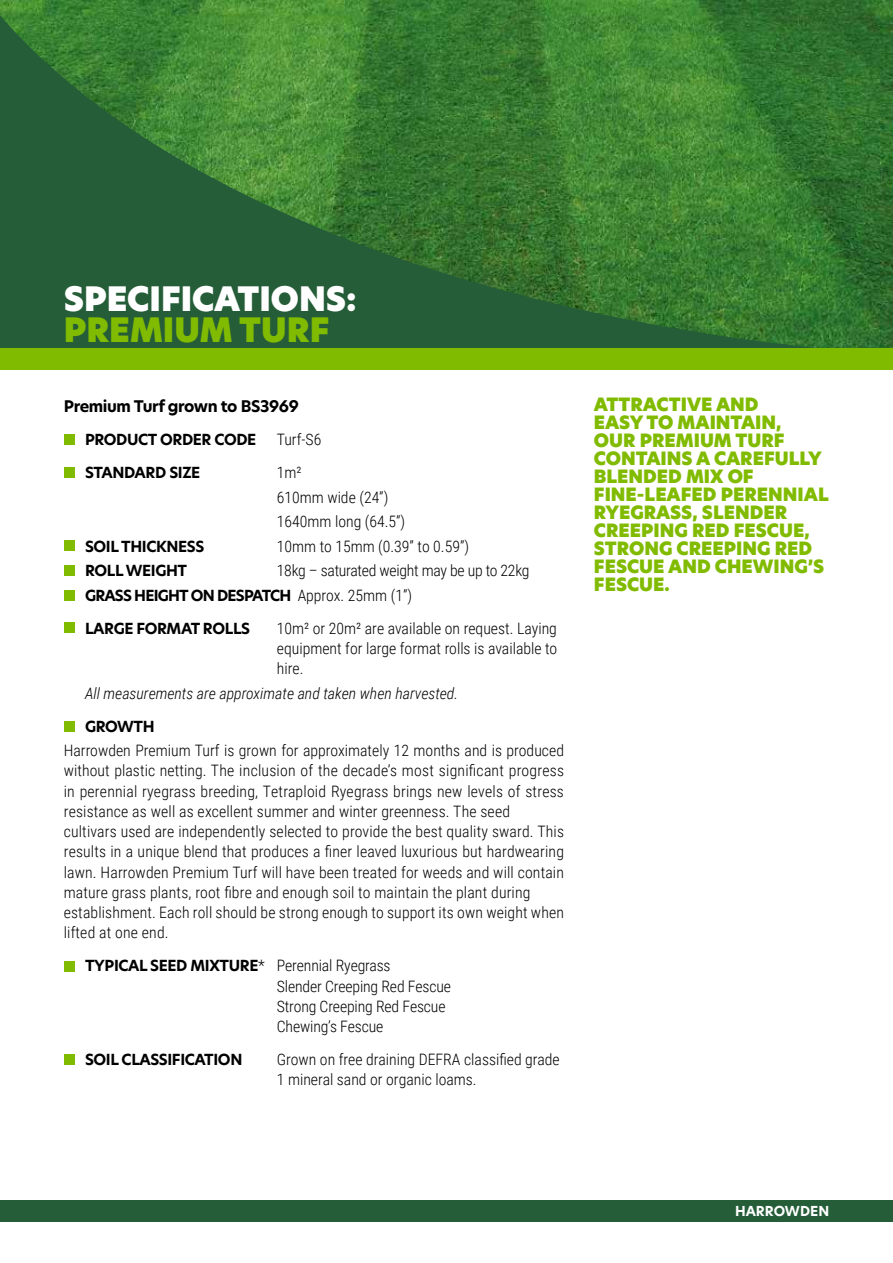
<style>
.page{position:relative;width:893px;height:1263px;background:#fff}
.page>*{position:absolute;margin:0;border:0;box-sizing:border-box;transform-origin:0 0}
.t1{font:33px "New Hero Super";color:#fff}
.t2{font:33px "New Hero Super";color:#81bb00}
.t3{font:18px/18px "New Hero Super";color:#81bb00}
.t4{font:300 15.75px/20.2px "Roboto Condensed";letter-spacing:.01em;color:#000}
.t5{font:300 15.75px/20.2px "Roboto Condensed";letter-spacing:-.01em;color:#000}
.t6{font:italic 300 15.75px "Roboto Condensed";color:#000}
.t7{font:300 15.75px "Roboto Condensed";letter-spacing:-.015em;color:#000}
.t8{font:700 15.75px "New Hero";letter-spacing:-.025em;color:#000}
.t9{font:700 15px "New Hero";letter-spacing:-.025em;color:#000}
.t10{font:700 15px "New Hero";letter-spacing:-.05em;color:#000}
.t11{font:700 13.5px "New Hero";color:#fff}
.s1{font-family:"Roboto Condensed";font-weight:300;font-size:15.75px}
</style>
<div class="page">
<div style="left:64px;top:434px;width:10px;height:11px;background:#81bb00"></div>
<div style="left:64px;top:467px;width:10px;height:11px;background:#81bb00"></div>
<div style="left:64px;top:721px;width:10px;height:10px;background:#81bb00"></div>
<div style="left:64px;top:961px;width:10px;height:10px;background:#81bb00"></div>
<div style="left:64px;top:1054px;width:10px;height:11px;background:#81bb00"></div>
<img style="left:829px;top:0;width:64px;height:349px">
<svg style="left:0;top:0;width:829px;height:349px;background:#357534"></svg>
<div style="left:0;top:349px;width:893px;height:21px;background:#81bb00"></div>
<div style="left:0;top:1200px;width:893px;height:21px;background:#245d37"></div>
<div style="left:64px;top:540px;width:10px;height:11px;background:#81bb00"></div>
<div style="left:64px;top:565px;width:10px;height:10px;background:#81bb00"></div>
<div style="left:64px;top:590px;width:10px;height:11px;background:#81bb00"></div>
<div style="left:64px;top:622px;width:10px;height:11px;background:#81bb00"></div>
<h1 class="t1" style="left:64px;top:276px;width:294px">SPECIFICATIONS:</h1>
<h1 class="t2" style="left:64px;top:307px;width:267px">PREMIUM TURF</h1>
<p class="t8" style="left:64px;top:395px;width:237px">Premium Turf grown to BS3969</p>
<p class="t9" style="left:85px;top:429px;width:173px">PRODUCT ORDER CODE</p>
<p class="t4" style="left:277px;top:429px;width:46px">Turf-S6</p>
<p class="t9" style="left:85px;top:462px;width:117px">STANDARD SIZE</p>
<p class="t4" style="left:277px;top:460px;width:130px;line-height:24.5px">1m²<br>610mm wide (24”)<br>1640mm long (64.5”)</p>
<p class="t9" style="left:85px;top:536px;width:121px">SOIL THICKNESS</p>
<p class="t4" style="left:277px;top:535px;width:194px">10mm to 15mm (0.39” to 0.59”)</p>
<p class="t9" style="left:85px;top:560px;width:104px">ROLL WEIGHT</p>
<p class="t7" style="left:277px;top:559px;width:254px">18kg – saturated weight may be up to 22kg</p>
<p class="t10" style="left:85px;top:585px;width:329px">GRASS HEIGHT ON DESPATCH <span class="s1">Approx. 25mm (1”)</span></p>
<p class="t9" style="left:85px;top:618px;width:167px">LARGE FORMAT ROLLS</p>
<p class="t4" style="left:277px;top:617px;width:282px;text-align:justify">10m² or 20m² are available on request. Laying equipment for large format rolls is available to hire.</p>
<p class="t6" style="left:85px;top:682px;width:375px">All measurements are approximate and taken when harvested.</p>
<p class="t9" style="left:85px;top:716px;width:71px">GROWTH</p>
<p class="t4" style="left:64px;top:740px;width:502px">Harrowden Premium Turf is grown for approximately 12 months and is produced without plastic netting. The inclusion of the decade’s most significant progress in perennial ryegrass breeding, Tetraploid Ryegrass brings new levels of stress resistance as well as excellent summer and winter greenness. The seed cultivars used are independently selected to provide the best quality sward. This results in a unique blend that produces a finer leaved luxurious but hardwearing lawn. Harrowden Premium Turf will have been treated for weeds and will contain mature grass plants, root fibre and enough soil to maintain the plant during establishment. Each roll should be strong enough to support its own weight when lifted at one end.</p>
<p class="t9" style="left:85px;top:955px;width:307px">TYPICAL SEED MIXTURE<span class="s1">* Perennial Ryegrass</span></p>
<p class="t5" style="left:277px;top:975px;width:176px">Slender Creeping Red Fescue<br>Strong Creeping Red Fescue<br>Chewing’s Fescue</p>
<p class="t9" style="left:85px;top:1049px;width:159px">SOIL CLASSIFICATION</p>
<p class="t4" style="left:277px;top:1049px;width:284px">Grown on free draining DEFRA classified grade<br>1 mineral sand or organic loams.</p>
<p class="t3" style="left:594px;top:396px;width:236px">ATTRACTIVE AND<br>EASY TO MAINTAIN,<br>OUR PREMIUM TURF<br>CONTAINS A CAREFULLY<br>BLENDED MIX OF<br>FINE-LEAFED PERENNIAL<br>RYEGRASS, SLENDER<br>CREEPING RED FESCUE,<br>STRONG CREEPING RED<br>FESCUE AND CHEWING’S<br>FESCUE.</p>
<p class="t11" style="left:735px;top:1202px;width:96px">HARROWDEN</p>
<p class="t11" style="left:738px;top:1202px;width:39px">HARR</p>
</div>
